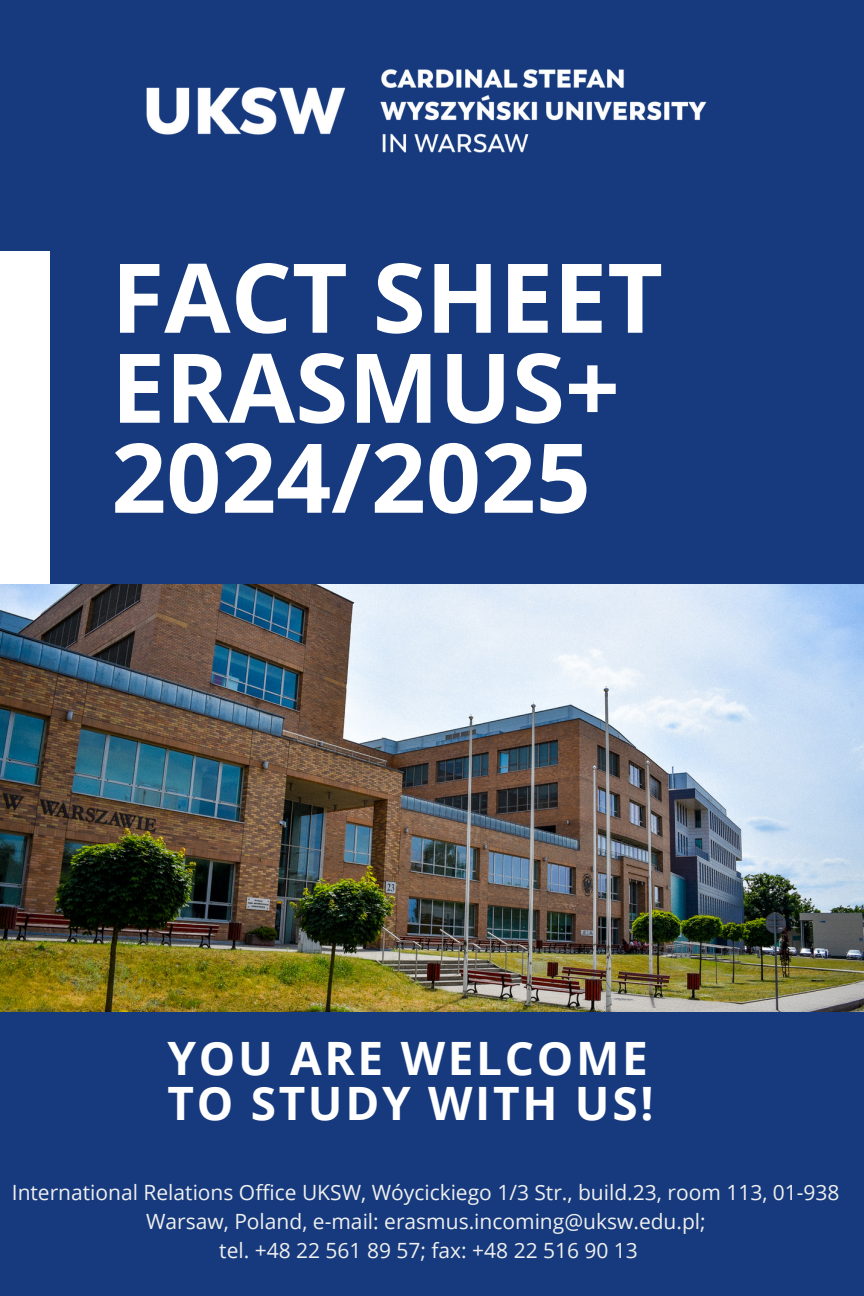
<style>
.page{position:relative;width:864px;height:1296px;background:#163a7d}
.page>*{position:absolute;margin:0;border:0;box-sizing:border-box;transform-origin:0 0}
.t1{font:700 96.3px/90px "Open Sans";color:#fff}
.t2{font:700 46px/45px "Open Sans";letter-spacing:.06em;color:#fff}
.t3{font:21px/29.2px "Open Sans";color:#efefef;text-align:center}
</style>
<div class="page">
<div style="left:0;top:252px;width:50px;height:332px;background:#fff"></div>
<img style="left:0;top:584px;width:864px;height:428px">
<img style="left:146px;top:69px;width:561px;height:84px">
<p class="t1" style="left:111px;top:250px;width:553px">FACT SHEET<br>ERASMUS+<br>2024/2025</p>
<p class="t2" style="left:167px;top:1034px;width:488px">YOU ARE WELCOME<br>TO STUDY WITH US!</p>
<p class="t3" style="left:12px;top:1177px;width:829px">International Relations Office UKSW, Wóycickiego 1/3 Str., build.23, room 113, 01-938<br>Warsaw, Poland, e-mail: erasmus.incoming@uksw.edu.pl;</p>
<p class="t3" style="left:219px;top:1236px;width:420px">tel. +48 22 561 89 57; fax: +48 22 516 90 13</p>
</div>
